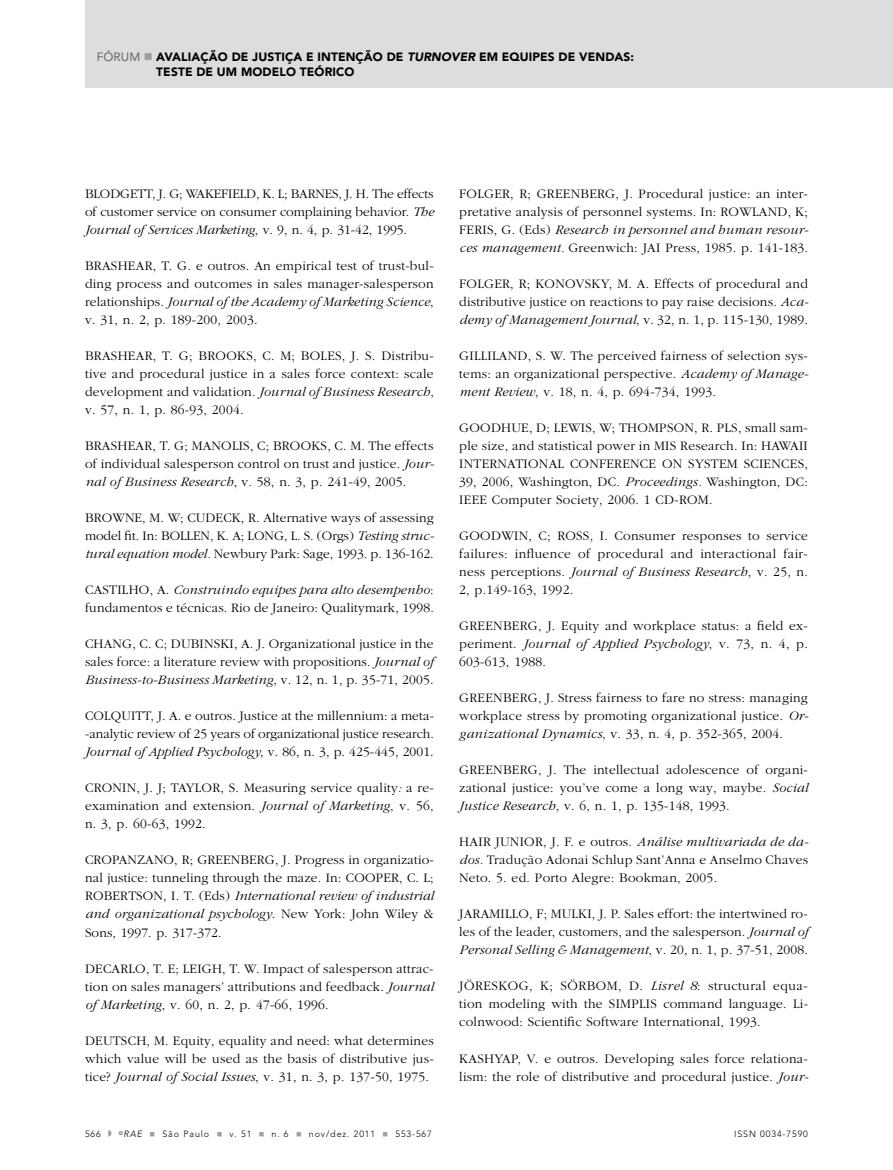
<style>
.page{position:relative;width:893px;height:1170px;background:#fff}
.page>*{position:absolute;margin:0;border:0;box-sizing:border-box;transform-origin:0 0}
.t1{font:300 13.5px/18px "Garamond";letter-spacing:.02em;color:#000;text-align:justify}
.t2{font:900 12px/14.4px "Avenir LT Std";letter-spacing:.01em;color:#000}
.t3{font:300 9px "Avenir LT Std";letter-spacing:.1em;color:#000}
.s1{font-weight:400;color:#636466}
.s2{color:#9d9fa2}
.s3{font-style:italic}
</style>
<div class="page">
<div style="left:85px;top:0;width:808px;height:87px;background:#dcddde"></div>
<svg style="left:108px;top:1130px;width:3px;height:6px"></svg>
<p class="t2" style="left:156px;top:50px;width:479px;text-indent:-59px"><span class="s1">FÓRUM</span> <span class="s2">■</span> AVALIAÇÃO DE JUSTIÇA E INTENÇÃO DE <span class="s3">TURNOVER</span> EM EQUIPES DE VENDAS:<br>TESTE DE UM MODELO TEÓRICO</p>
<p class="t1" style="left:85px;top:185px;width:350px">BLODGETT, J. G; WAKEFIELD, K. L; BARNES, J. H. The effects of customer service on consumer complaining behavior. <span class="s3">The Journal of Services Marketing</span>, v. 9, n. 4, p. 31-42, 1995.</p>
<p class="t1" style="left:85px;top:257px;width:350px">BRASHEAR, T. G. e outros. An empirical test of trust-bul&shy;ding process and outcomes in sales manager-salesperson relationships. <span class="s3">Journal of the Academy of Marketing Science</span>, v. 31, n. 2, p. 189-200, 2003.</p>
<p class="t1" style="left:85px;top:347px;width:350px">BRASHEAR, T. G; BROOKS, C. M; BOLES, J. S. Distribu&shy;tive and procedural justice in a sales force context: scale development and validation. <span class="s3">Journal of Business Research</span>, v. 57, n. 1, p. 86-93, 2004.</p>
<p class="t1" style="left:85px;top:437px;width:351px">BRASHEAR, T. G; MANOLIS, C; BROOKS, C. M. The effects of individual salesperson control on trust and justice. <span class="s3">Jour&shy;nal of Business Research</span>, v. 58, n. 3, p. 241-49, 2005.</p>
<p class="t1" style="left:85px;top:509px;width:351px">BROWNE, M. W; CUDECK, R. Alternative ways of assessing model fit. In: BOLLEN, K. A; LONG, L. S. (Orgs) <span class="s3">Testing struc&shy;tural equation model.</span> Newbury Park: Sage, 1993. p. 136-162.</p>
<p class="t1" style="left:85px;top:581px;width:350px">CASTILHO, A. <span class="s3">Construindo equipes para alto desempenho</span>: fundamentos e técnicas. Rio de Janeiro: Qualitymark, 1998.</p>
<p class="t1" style="left:85px;top:635px;width:350px">CHANG, C. C; DUBINSKI, A. J. Organizational justice in the sales force: a literature review with propositions. <span class="s3">Journal of Business-to-Business Marketing</span>, v. 12, n. 1, p. 35-71, 2005.</p>
<p class="t1" style="left:85px;top:707px;width:350px">COLQUITT, J. A. e outros. Justice at the millennium: a meta--analytic review of 25 years of organizational justice research.<br><span class="s3">Journal of Applied Psychology</span>, v. 86, n. 3, p. 425-445, 2001.</p>
<p class="t1" style="left:85px;top:779px;width:350px">CRONIN, J. J; TAYLOR, S. Measuring service quality<span class="s3">:</span> a re&shy;examination and extension. <span class="s3">Journal of Marketing</span>, v. 56, n. 3, p. 60-63, 1992.</p>
<p class="t1" style="left:85px;top:851px;width:350px">CROPANZANO, R; GREENBERG, J. Progress in organizatio&shy;nal justice: tunneling through the maze. In: COOPER, C. L; ROBERTSON, I. T. (Eds) <span class="s3">International review of industrial and organizational psychology</span>. New York: John Wiley &amp; Sons, 1997. p. 317-372.</p>
<p class="t1" style="left:85px;top:959px;width:350px">DECARLO, T. E; LEIGH, T. W. Impact of salesperson attrac&shy;tion on sales managers’ attributions and feedback. <span class="s3">Journal of Marketing</span>, v. 60, n. 2, p. 47-66, 1996.</p>
<p class="t1" style="left:85px;top:1031px;width:350px">DEUTSCH, M. Equity, equality and need: what determines which value will be used as the basis of distributive jus&shy;tice? <span class="s3">Journal of Social Issues</span>, v. 31, n. 3, p. 137-50, 1975.</p>
<p class="t1" style="left:459px;top:185px;width:351px">FOLGER, R; GREENBERG, J. Procedural justice: an inter&shy;pretative analysis of personnel systems. In: ROWLAND, K; FERIS, G. (Eds) <span class="s3">Research in personnel and human resour&shy;ces management.</span> Greenwich: JAI Press, 1985. p. 141-183.</p>
<p class="t1" style="left:459px;top:275px;width:351px">FOLGER, R; KONOVSKY, M. A. Effects of procedural and distributive justice on reactions to pay raise decisions. <span class="s3">Aca&shy;demy of Management Journal</span>, v. 32, n. 1, p. 115-130, 1989.</p>
<p class="t1" style="left:459px;top:347px;width:351px">GILLILAND, S. W. The perceived fairness of selection sys&shy;tems: an organizational perspective. <span class="s3">Academy of Manage&shy;ment Review</span>, v. 18, n. 4, p. 694-734, 1993.</p>
<p class="t1" style="left:459px;top:419px;width:350px">GOODHUE, D; LEWIS, W; THOMPSON, R. PLS, small sam&shy;ple size, and statistical power in MIS Research. In: HAWAII INTERNATIONAL CONFERENCE ON SYSTEM SCIENCES, 39, 2006, Washington, DC. <span class="s3">Proceedings.</span> Washington, DC:<br>IEEE Computer Society, 2006. 1 CD-ROM.</p>
<p class="t1" style="left:459px;top:527px;width:350px">GOODWIN, C; ROSS, I. Consumer responses to service failures: influence of procedural and interactional fair&shy;ness perceptions. <span class="s3">Journal of Business Research</span>, v. 25, n.<br>2, p.149-163, 1992.</p>
<p class="t1" style="left:459px;top:617px;width:350px">GREENBERG, J. Equity and workplace status: a field ex&shy;periment. <span class="s3">Journal of Applied Psychology</span>, v. 73, n. 4, p.<br>603-613, 1988.</p>
<p class="t1" style="left:459px;top:689px;width:351px">GREENBERG, J. Stress fairness to fare no stress: managing workplace stress by promoting organizational justice. <span class="s3">Or&shy;ganizational Dynamics</span>, v. 33, n. 4, p. 352-365, 2004.</p>
<p class="t1" style="left:459px;top:761px;width:350px">GREENBERG, J. The intellectual adolescence of organi&shy;zational justice: you’ve come a long way, maybe. <span class="s3">Social Justice Research</span>, v. 6, n. 1, p. 135-148, 1993.</p>
<p class="t1" style="left:459px;top:833px;width:351px">HAIR JUNIOR, J. F. e outros. <span class="s3">Análise multivariada de da&shy;dos.</span> Tradução Adonai Schlup Sant’Anna e Anselmo Chaves Neto. 5. ed. Porto Alegre: Bookman, 2005.</p>
<p class="t1" style="left:459px;top:905px;width:350px">JARAMILLO, F; MULKI, J. P. Sales effort: the intertwined ro&shy;les of the leader, customers, and the salesperson. <span class="s3">Journal of Personal Selling &amp; Management</span>, v. 20, n. 1, p. 37-51, 2008.</p>
<p class="t1" style="left:459px;top:977px;width:350px">JÖRESKOG, K; SÖRBOM, D. <span class="s3">Lisrel 8</span>: structural equa&shy;tion modeling with the SIMPLIS command language. Li&shy;colnwood: Scientific Software International, 1993.</p>
<p class="t1" style="left:459px;top:1049px;width:350px">KASHYAP, V. e outros. Developing sales force relationa&shy;lism: the role of distributive and procedural justice. <span class="s3">Jour-</span></p>
<p class="t3" style="left:85px;top:1128px;width:17px">566</p>
<p class="t3" style="left:119px;top:1128px;width:315px"><sup>©</sup><span class="s3">RAE</span> <span class="s2">■</span> São Paulo <span class="s2">■</span> v. 51 <span class="s2">■</span> n. 6 <span class="s2">■</span> nov/dez. 2011 <span class="s2">■</span> 553-567</p>
<p class="t3" style="left:734px;top:1128px;width:75px">ISSN 0034-7590</p>
</div>
